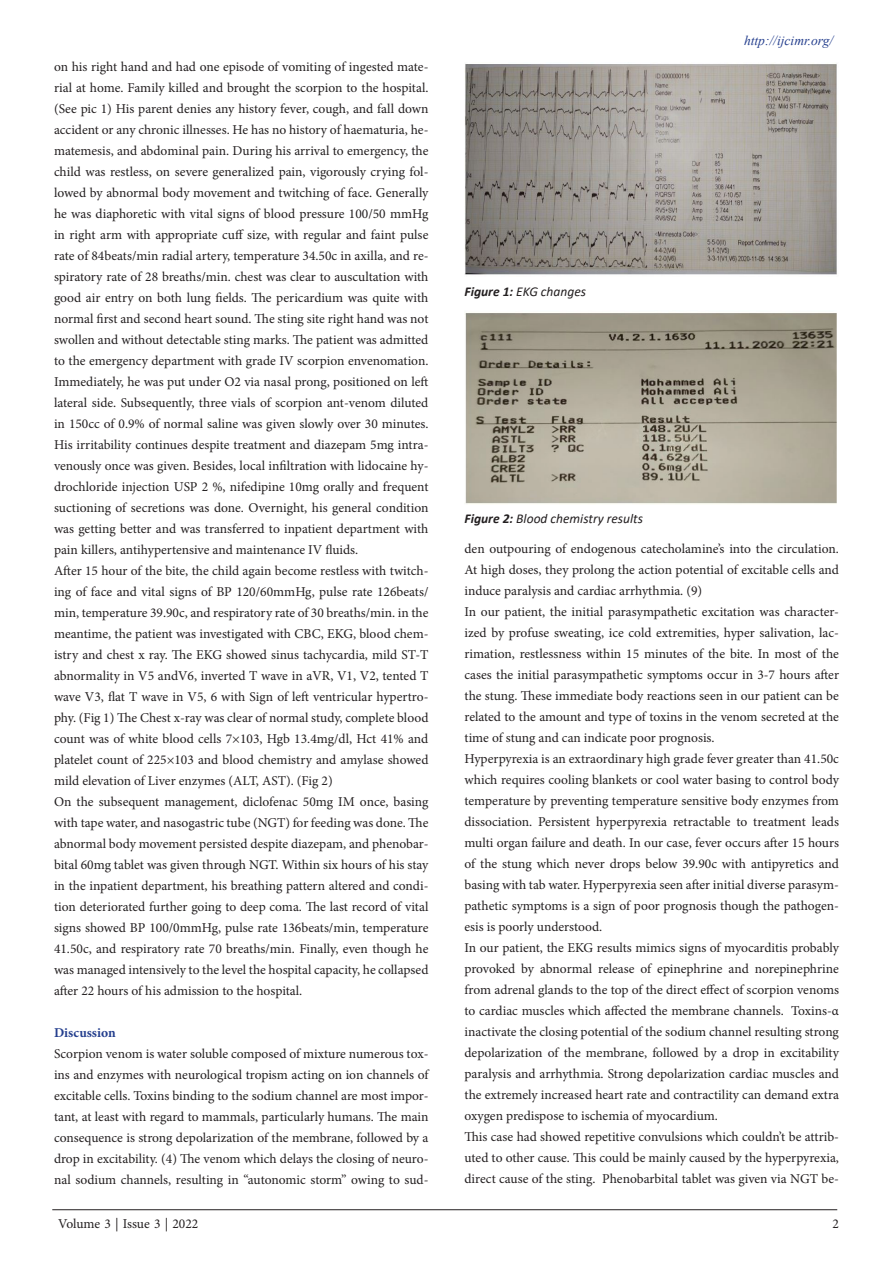
<style>
.page{position:relative;width:893px;height:1263px;background:#fff}
.page>*{position:absolute;margin:0;border:0;box-sizing:border-box;transform-origin:0 0}
.side_heading_new{font:13.5px/21px "Minion Pro";color:#231f20;text-align:justify}
.fig_tittle{font:italic 13.5px "Calibri";color:#231f20}
.t1{font:italic 13.5px "Times New Roman";color:#253f8e}
.side_heading_new-2{font:700 13.5px "Minion Pro";color:#253f8e}
.s1{font-weight:700}
</style>
<div class="page">
<hr style="left:52px;top:1209px;width:785px;height:1px;background:#231f20">
<img style="left:464px;top:64px;width:373px;height:211px">
<img style="left:465px;top:313px;width:372px;height:191px">
<p class="side_heading_new" style="left:54px;top:56px;width:376px">on his right hand and had one episode of vomiting of ingested mate&shy;rial at home. Family killed and brought the scorpion to the hospital. (See pic 1) His parent denies any history fever, cough, and fall down accident or any chronic illnesses. He has no history of haematuria, he&shy;matemesis, and abdominal pain. During his arrival to emergency, the child was restless, on severe generalized pain, vigorously crying fol&shy;lowed by abnormal body movement and twitching of face. Generally he was diaphoretic with vital signs of blood pressure 100/50 mmHg in right arm with appropriate cuff size, with regular and faint pulse rate of 84beats/min radial artery, temperature 34.50c in axilla, and re&shy;spiratory rate of 28 breaths/min. chest was clear to auscultation with good air entry on both lung fields. The pericardium was quite with normal first and second heart sound. The sting site right hand was not swollen and without detectable sting marks. The patient was admitted to the emergency department with grade IV scorpion envenomation.<br>Immediately, he was put under O2 via nasal prong, positioned on left lateral side. Subsequently, three vials of scorpion ant-venom diluted in 150cc of 0.9% of normal saline was given slowly over 30 minutes.<br>His irritability continues despite treatment and diazepam 5mg intra&shy;venously once was given. Besides, local infiltration with lidocaine hy&shy;drochloride injection USP 2 %, nifedipine 10mg orally and frequent suctioning of secretions was done. Overnight, his general condition was getting better and was transferred to inpatient department with pain killers, antihypertensive and maintenance IV fluids.</p>
<p class="side_heading_new" style="left:54px;top:560px;width:376px">After 15 hour of the bite, the child again become restless with twitch&shy;ing of face and vital signs of BP 120/60mmHg, pulse rate 126beats/ min, temperature 39.90c, and respiratory rate of 30 breaths/min. in the meantime, the patient was investigated with CBC, EKG, blood chem&shy;istry and chest x ray. The EKG showed sinus tachycardia, mild ST-T abnormality in V5 andV6, inverted T wave in aVR, V1, V2, tented T wave V3, flat T wave in V5, 6 with Sign of left ventricular hypertro&shy;phy. (Fig 1) The Chest x-ray was clear of normal study, complete blood count was of white blood cells 7×103, Hgb 13.4mg/dl, Hct 41% and platelet count of 225×103 and blood chemistry and amylase showed mild elevation of Liver enzymes (ALT, AST). (Fig 2)</p>
<p class="side_heading_new" style="left:54px;top:791px;width:376px">On the subsequent management, diclofenac 50mg IM once, basing with tape water, and nasogastric tube (NGT) for feeding was done. The abnormal body movement persisted despite diazepam, and phenobar&shy;bital 60mg tablet was given through NGT. Within six hours of his stay in the inpatient department, his breathing pattern altered and condi&shy;tion deteriorated further going to deep coma. The last record of vital signs showed BP 100/0mmHg, pulse rate 136beats/min, temperature 41.50c, and respiratory rate 70 breaths/min. Finally, even though he was managed intensively to the level the hospital capacity, he collapsed after 22 hours of his admission to the hospital.</p>
<p class="side_heading_new-2" style="left:54px;top:1023px;width:63px">Discussion</p>
<p class="side_heading_new" style="left:54px;top:1043px;width:376px">Scorpion venom is water soluble composed of mixture numerous tox&shy;ins and enzymes with neurological tropism acting on ion channels of excitable cells. Toxins binding to the sodium channel are most impor&shy;tant, at least with regard to mammals, particularly humans. The main consequence is strong depolarization of the membrane, followed by a drop in excitability. (4) The venom which delays the closing of neuro&shy;nal sodium channels, resulting in “autonomic storm” owing to sud-</p>
<p class="fig_tittle" style="left:464px;top:282px;width:123px"><span class="s1">Figure 1:</span> EKG changes</p>
<p class="t1" style="left:744px;top:31px;width:91px">http://ijcimr.org/</p>
<p class="fig_tittle" style="left:464px;top:509px;width:180px"><span class="s1">Figure 2:</span> Blood chemistry results</p>
<p class="side_heading_new" style="left:464px;top:538px;width:376px">den outpouring of endogenous catecholamine’s into the circulation.<br>At high doses, they prolong the action potential of excitable cells and induce paralysis and cardiac arrhythmia. (9)</p>
<p class="side_heading_new" style="left:464px;top:601px;width:376px">In our patient, the initial parasympathetic excitation was character&shy;ized by profuse sweating, ice cold extremities, hyper salivation, lac&shy;rimation, restlessness within 15 minutes of the bite. In most of the cases the initial parasympathetic symptoms occur in 3-7 hours after the stung. These immediate body reactions seen in our patient can be related to the amount and type of toxins in the venom secreted at the time of stung and can indicate poor prognosis.</p>
<p class="side_heading_new" style="left:464px;top:748px;width:376px">Hyperpyrexia is an extraordinary high grade fever greater than 41.50c which requires cooling blankets or cool water basing to control body temperature by preventing temperature sensitive body enzymes from dissociation. Persistent hyperpyrexia retractable to treatment leads multi organ failure and death. In our case, fever occurs after 15 hours of the stung which never drops below 39.90c with antipyretics and basing with tab water. Hyperpyrexia seen after initial diverse parasym&shy;pathetic symptoms is a sign of poor prognosis though the pathogen&shy;esis is poorly understood.</p>
<p class="side_heading_new" style="left:464px;top:937px;width:376px">In our patient, the EKG results mimics signs of myocarditis probably provoked by abnormal release of epinephrine and norepinephrine from adrenal glands to the top of the direct effect of scorpion venoms to cardiac muscles which affected the membrane channels. Toxins-α inactivate the closing potential of the sodium channel resulting strong depolarization of the membrane, followed by a drop in excitability paralysis and arrhythmia. Strong depolarization cardiac muscles and the extremely increased heart rate and contractility can demand extra oxygen predispose to ischemia of myocardium.</p>
<p class="side_heading_new" style="left:464px;top:1126px;width:376px">This case had showed repetitive convulsions which couldn’t be attrib&shy;uted to other cause. This could be mainly caused by the hyperpyrexia, direct cause of the sting. Phenobarbital tablet was given via NGT be-</p>
<p class="side_heading_new" style="left:58px;top:1213px;width:142px">Volume 3 | Issue 3 | 2022</p>
<p class="side_heading_new" style="left:832px;top:1213px;width:8px">2</p>
</div>
